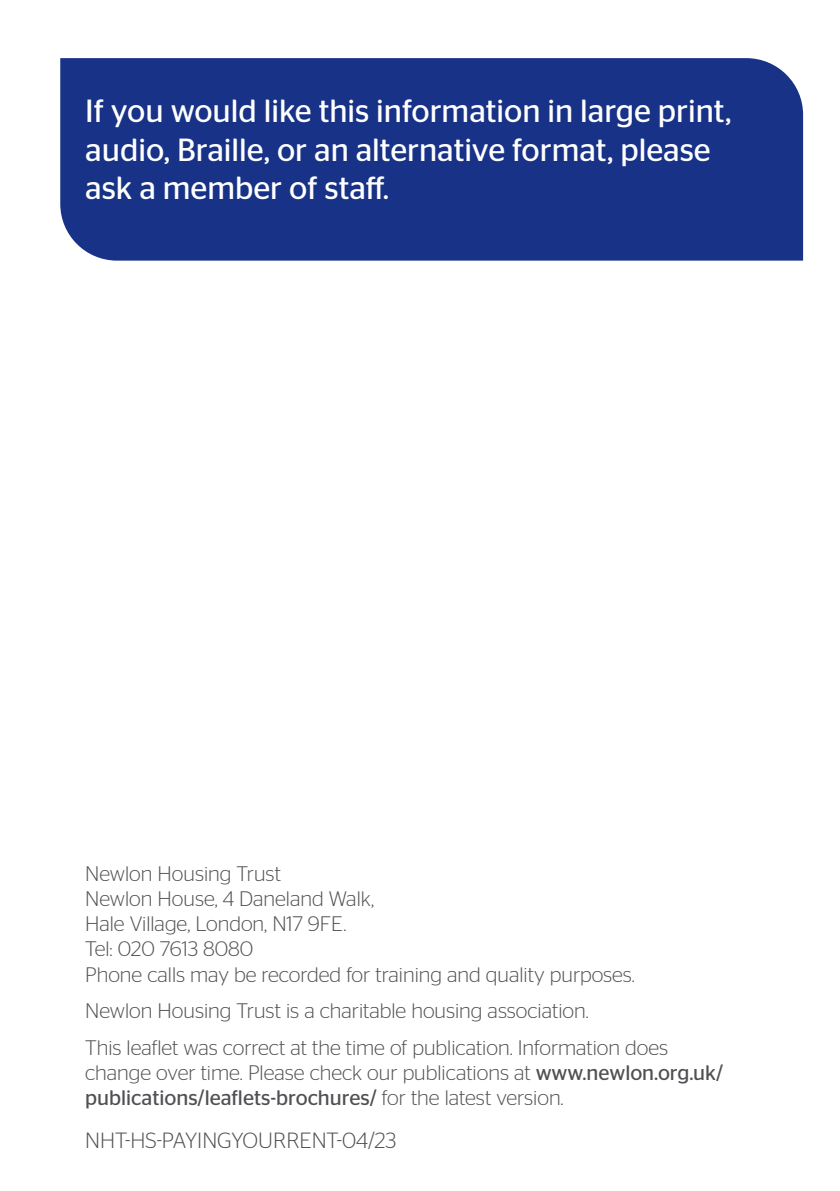
<style>
.page{position:relative;width:840px;height:1191px;background:#fff}
.page>*{position:absolute;margin:0;border:0;box-sizing:border-box;transform-origin:0 0}
.t1{font:32px/38.4px "Stag Sans";color:#fff}
.Body_text{font:300 22px "Stag Sans";color:#504f53}
.Body_text-2{font:300 21px/25.2px "Stag Sans";color:#504f53}
.s1{font-weight:400}
</style>
<div class="page">
<div style="left:60px;top:58px;width:742px;height:203px;background:#173286"></div>
<p class="t1" style="left:85px;top:92px;width:647px">If you would like this information in large print, audio, Braille, or an alternative format, please ask a member of staff.</p>
<p class="Body_text-2" style="left:85px;top:860px;width:197px">Newlon Housing Trust</p>
<p class="Body_text-2" style="left:85px;top:885px;width:551px">Newlon House, 4 Daneland Walk,<br>Hale Village, London, N17 9FE.<br>Tel: 020 7613 8080<br>Phone calls may be recorded for training and quality purposes.</p>
<p class="Body_text-2" style="left:85px;top:998px;width:505px">Newlon Housing Trust is a charitable housing association.</p>
<p class="Body_text-2" style="left:85px;top:1034px;width:639px">This leaflet was correct at the time of publication. Information does change over time. Please check our publications at <span class="s1">www.newlon.org.uk/ publications/leaflets-brochures/</span> for the latest version.</p>
<p class="Body_text" style="left:85px;top:1128px;width:312px">NHT-HS-PAYINGYOURRENT-04/23</p>
</div>
